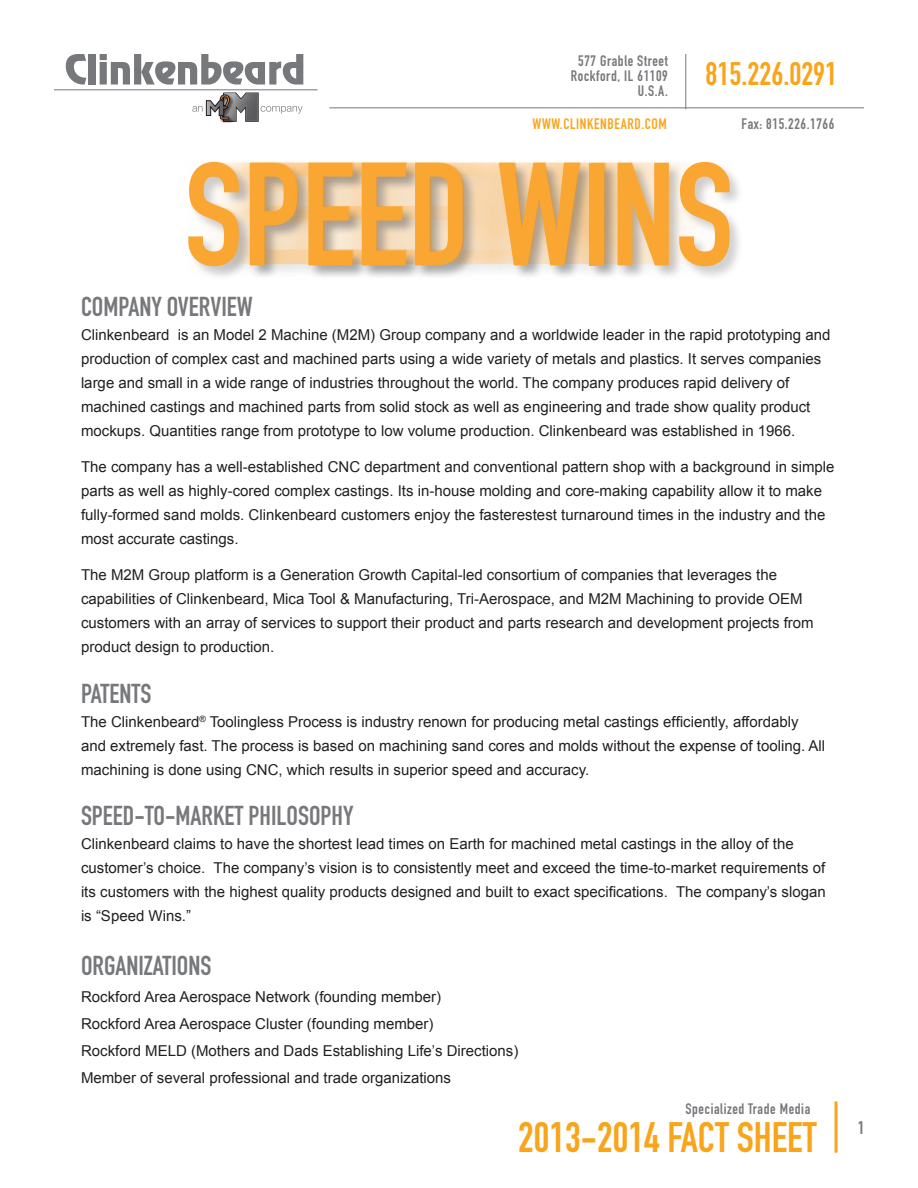
<style>
.page{position:relative;width:918px;height:1188px;background:#fff}
.page>*{position:absolute;margin:0;border:0;box-sizing:border-box;transform-origin:0 0}
.t1{font:144.15px "DIN Engschrift Std";color:#faa633}
.t2{font:42px "DIN Engschrift Std";color:#f9a51b}
.t3{font:32.1px "DIN Engschrift Std";color:#f9a51b}
.t4{font:27px "DIN Engschrift Std";color:#76787b}
.t5{font:18px "DIN Engschrift Std";color:#76787b}
.t6{font:15px/24px "Arial";color:#231f20}
.t7{font:15px "DIN Engschrift Std";letter-spacing:.04em;color:#76787b}
.t8{font:15px "DIN Engschrift Std";letter-spacing:.04em;color:#f9a51b}
</style>
<div class="page">
<hr style="left:835px;top:1101px;width:3px;height:52px;background:#f9a51b">
<div style="left:188px;top:161px;width:556px;height:120px;background:#231f20;opacity:.2"></div>
<hr style="left:329px;top:107px;width:535px;height:1px;background:#76787b">
<hr style="left:685px;top:54px;width:1px;height:55px;background:#76787b">
<hr style="left:54px;top:90px;width:264px;height:1px;background:#76787b">
<svg style="left:66px;top:54px;width:20px;height:31px"></svg>
<div style="left:88px;top:54px;width:8px;height:31px;background:#76787b"></div>
<svg style="left:100px;top:54px;width:203px;height:31px"></svg>
<svg style="left:192px;top:93px;width:111px;height:29px"></svg>
<p class="t7" style="left:578px;top:52px;width:91px">577 Grable Street</p>
<p class="t7" style="left:571px;top:67px;width:99px">Rockford, IL 61109</p>
<p class="t7" style="left:638px;top:82px;width:31px">U.S.A.</p>
<p class="t8" style="left:533px;top:115px;width:136px">WWW.CLINKENBEARD.COM</p>
<p class="t3" style="left:706px;top:55px;width:133px">815.226.0291</p>
<p class="t7" style="left:742px;top:115px;width:94px">Fax: 815.226.1766</p>
<p class="t1" style="left:184px;top:130px;width:551px">SPEED WINS</p>
<p class="t4" style="left:81px;top:291px;width:173px">COMPANY OVERVIEW</p>
<p class="t6" style="left:81px;top:323px;width:751px">Clinkenbeard is an Model 2 Machine (M2M) Group company and a worldwide leader in the rapid prototyping and production of complex cast and machined parts using a wide variety of metals and plastics. It serves companies large and small in a wide range of industries throughout the world. The company produces rapid delivery of machined castings and machined parts from solid stock as well as engineering and trade show quality product mockups. Quantities range from prototype to low volume production. Clinkenbeard was established in 1966.</p>
<p class="t6" style="left:81px;top:455px;width:755px">The company has a well-established CNC department and conventional pattern shop with a background in simple parts as well as highly-cored complex castings. Its in-house molding and core-making capability allow it to make fully-formed sand molds. Clinkenbeard customers enjoy the fasterestest turnaround times in the industry and the most accurate castings.</p>
<p class="t6" style="left:81px;top:563px;width:734px">The M2M Group platform is a Generation Growth Capital-led consortium of companies that leverages the capabilities of Clinkenbeard, Mica Tool &amp; Manufacturing, Tri-Aerospace, and M2M Machining to provide OEM customers with an array of services to support their product and parts research and development projects from product design to production.</p>
<p class="t4" style="left:81px;top:678px;width:72px">PATENTS</p>
<p class="t6" style="left:81px;top:710px;width:746px">The Clinkenbeard<sup>®</sup> Toolingless Process is industry renown for producing metal castings efficiently, affordably and extremely fast. The process is based on machining sand cores and molds without the expense of tooling. All machining is done using CNC, which results in superior speed and accuracy.</p>
<p class="t4" style="left:81px;top:800px;width:274px">SPEED-TO-MARKET PHILOSOPHY</p>
<p class="t6" style="left:81px;top:832px;width:746px">Clinkenbeard claims to have the shortest lead times on Earth for machined metal castings in the alloy of the customer’s choice. The company’s vision is to consistently meet and exceed the time-to-market requirements of its customers with the highest quality products designed and built to exact specifications. The company’s slogan is “Speed Wins.”</p>
<p class="t4" style="left:81px;top:949px;width:132px">ORGANIZATIONS</p>
<p class="t6" style="left:81px;top:984px;width:362px">Rockford Area Aerospace Network (founding member)</p>
<p class="t6" style="left:81px;top:1011px;width:354px">Rockford Area Aerospace Cluster (founding member)</p>
<p class="t6" style="left:81px;top:1038px;width:439px">Rockford MELD (Mothers and Dads Establishing Life’s Directions)</p>
<p class="t6" style="left:81px;top:1065px;width:372px">Member of several professional and trade organizations</p>
<p class="t7" style="left:685px;top:1100px;width:126px">Specialized Trade Media</p>
<p class="t2" style="left:518px;top:1113px;width:300px">2013-2014 FACT SHEET</p>
<p class="t5" style="left:858px;top:1117px;width:8px">1</p>
</div>
